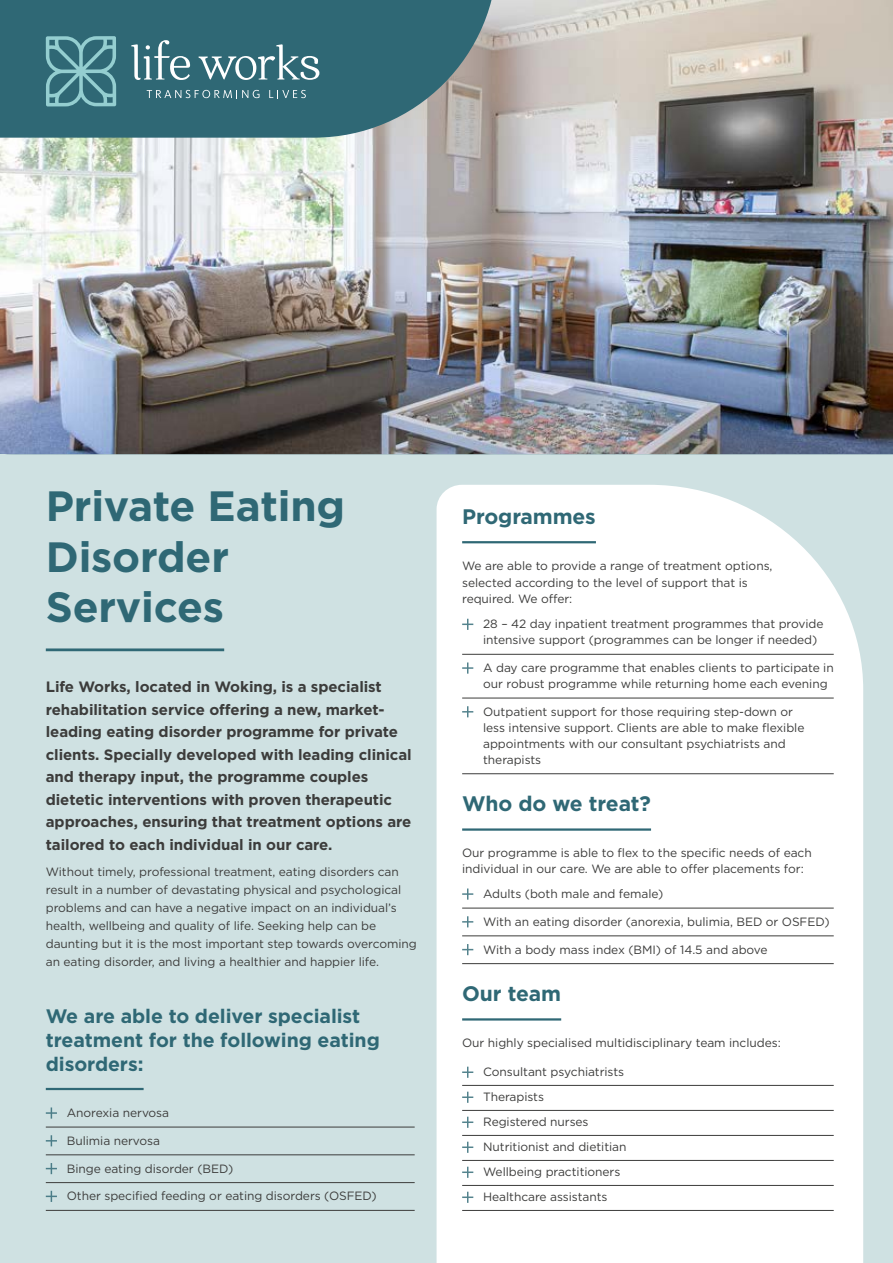
<style>
.page{position:relative;width:893px;height:1263px;background:#fff}
.page>*{position:absolute;margin:0;border:0;box-sizing:border-box;transform-origin:0 0}
.t1{font:700 42.3px/50.8px "Gotham";letter-spacing:-.005em;color:#2f6875}
.t2{font:700 21px "Gotham";letter-spacing:-.005em;color:#2f6875}
.t3{font:700 19.5px/24px "Gotham";letter-spacing:-.005em;color:#2f6875}
.t4{font:700 15px/22.5px "Gotham";letter-spacing:-.005em;color:#3c3c3b}
.t5{font:12px/15.9px "Gotham";letter-spacing:-.005em;color:#3c3c3b}
</style>
<div class="page">
<div style="left:0;top:432px;width:893px;height:831px;background:#cfe1e2"></div>
<img style="left:0;top:0;width:893px;height:454px">
<svg style="left:0;top:0;width:497px;height:138px;background:#41717b"></svg>
<div style="left:437px;top:485px;width:426px;height:778px;background:#fff"></div>
<svg style="left:199px;top:44px;width:120px;height:36px;background:#5c8892"></svg>
<svg style="left:131px;top:40px;width:59px;height:40px;background:#628d97"></svg>
<svg style="left:46px;top:36px;width:70px;height:70px;background:#579099"></svg>
<svg style="left:147px;top:90px;width:113px;height:8px"></svg>
<svg style="left:269px;top:90px;width:37px;height:8px"></svg>
<hr style="left:46px;top:648px;width:178px;height:3px;background:#2f6875">
<hr style="left:46px;top:1088px;width:98px;height:2px;background:#2f6875">
<hr style="left:46px;top:1127px;width:369px;height:1px;background:#3c3c3b">
<hr style="left:46px;top:1154px;width:369px;height:1px;background:#3c3c3b">
<hr style="left:46px;top:1182px;width:369px;height:1px;background:#3c3c3b">
<hr style="left:46px;top:1210px;width:369px;height:1px;background:#3c3c3b">
<svg style="left:46px;top:1107px;width:11px;height:11px"></svg>
<svg style="left:46px;top:1135px;width:11px;height:11px"></svg>
<svg style="left:46px;top:1163px;width:11px;height:11px"></svg>
<svg style="left:46px;top:1191px;width:11px;height:11px"></svg>
<hr style="left:462px;top:541px;width:134px;height:2px;background:#2f6875">
<hr style="left:462px;top:654px;width:372px;height:1px;background:#3c3c3b">
<hr style="left:462px;top:698px;width:372px;height:1px;background:#3c3c3b">
<hr style="left:462px;top:773px;width:372px;height:1px;background:#3c3c3b">
<svg style="left:462px;top:619px;width:11px;height:11px"></svg>
<svg style="left:462px;top:662px;width:11px;height:12px"></svg>
<svg style="left:462px;top:706px;width:11px;height:11px"></svg>
<hr style="left:462px;top:828px;width:189px;height:3px;background:#2f6875">
<hr style="left:462px;top:908px;width:372px;height:1px;background:#3c3c3b">
<hr style="left:462px;top:935px;width:372px;height:1px;background:#3c3c3b">
<hr style="left:462px;top:963px;width:372px;height:1px;background:#3c3c3b">
<svg style="left:462px;top:888px;width:11px;height:12px"></svg>
<svg style="left:462px;top:916px;width:11px;height:11px"></svg>
<svg style="left:462px;top:944px;width:11px;height:11px"></svg>
<hr style="left:462px;top:1018px;width:99px;height:2px;background:#2f6875">
<hr style="left:462px;top:1085px;width:372px;height:1px;background:#3c3c3b">
<hr style="left:462px;top:1110px;width:372px;height:1px;background:#3c3c3b">
<hr style="left:462px;top:1135px;width:372px;height:1px;background:#3c3c3b">
<hr style="left:462px;top:1160px;width:372px;height:1px;background:#3c3c3b">
<hr style="left:462px;top:1185px;width:372px;height:1px;background:#3c3c3b">
<hr style="left:462px;top:1210px;width:372px;height:1px;background:#3c3c3b">
<svg style="left:462px;top:1067px;width:11px;height:11px"></svg>
<svg style="left:462px;top:1092px;width:11px;height:11px"></svg>
<svg style="left:462px;top:1117px;width:11px;height:11px"></svg>
<svg style="left:462px;top:1142px;width:11px;height:11px"></svg>
<svg style="left:462px;top:1167px;width:11px;height:11px"></svg>
<svg style="left:462px;top:1192px;width:11px;height:11px"></svg>
<h1 class="t1" style="left:46px;top:480px;width:301px">Private Eating<br>Disorder<br>Services</h1>
<p class="t4" style="left:46px;top:676px;width:367px">Life Works, located in Woking, is a specialist rehabilitation service offering a new, market&shy;leading eating disorder programme for private clients. Specially developed with leading clinical and therapy input, the programme couples dietetic interventions with proven therapeutic approaches, ensuring that treatment options are tailored to each individual in our care.</p>
<p class="t5" style="left:46px;top:863px;width:373px;line-height:18px">Without timely, professional treatment, eating disorders can result in a number of devastating physical and psychological problems and can have a negative impact on an individual’s health, wellbeing and quality of life. Seeking help can be daunting but it is the most important step towards overcoming an eating disorder, and living a healthier and happier life.</p>
<h3 class="t3" style="left:46px;top:1004px;width:336px">We are able to deliver specialist treatment for the following eating disorders:</h3>
<p class="t5" style="left:67px;top:1105px;width:104px">Anorexia nervosa</p>
<p class="t5" style="left:67px;top:1132px;width:95px">Bulimia nervosa</p>
<p class="t5" style="left:67px;top:1160px;width:168px">Binge eating disorder (BED)</p>
<p class="t5" style="left:67px;top:1188px;width:311px">Other specified feeding or eating disorders (OSFED)</p>
<h2 class="t2" style="left:462px;top:503px;width:135px">Programmes</h2>
<p class="t5" style="left:462px;top:558px;width:312px;line-height:16.5px">We are able to provide a range of treatment options, selected according to the level of support that is required. We offer:</p>
<p class="t5" style="left:483px;top:616px;width:342px">28 – 42 day inpatient treatment programmes that provide intensive support (programmes can be longer if needed)</p>
<p class="t5" style="left:483px;top:660px;width:352px">A day care programme that enables clients to participate in our robust programme while returning home each evening</p>
<p class="t5" style="left:483px;top:703px;width:323px">Outpatient support for those requiring step-down or less intensive support. Clients are able to make flexible appointments with our consultant psychiatrists and therapists</p>
<h2 class="t2" style="left:462px;top:790px;width:190px">Who do we treat?</h2>
<p class="t5" style="left:462px;top:845px;width:351px">Our programme is able to flex to the specific needs of each individual in our care. We are able to offer placements for:</p>
<p class="t5" style="left:483px;top:886px;width:182px">Adults (both male and female)</p>
<p class="t5" style="left:483px;top:913px;width:348px">With an eating disorder (anorexia, bulimia, BED or OSFED)</p>
<p class="t5" style="left:483px;top:941px;width:286px">With a body mass index (BMI) of 14.5 and above</p>
<h2 class="t2" style="left:462px;top:980px;width:100px">Our team</h2>
<p class="t5" style="left:462px;top:1034px;width:320px">Our highly specialised multidisciplinary team includes:</p>
<p class="t5" style="left:483px;top:1059px;width:145px;line-height:25px">Consultant psychiatrists<br>Therapists<br>Registered nurses<br>Nutritionist and dietitian<br>Wellbeing practitioners<br>Healthcare assistants</p>
</div>
